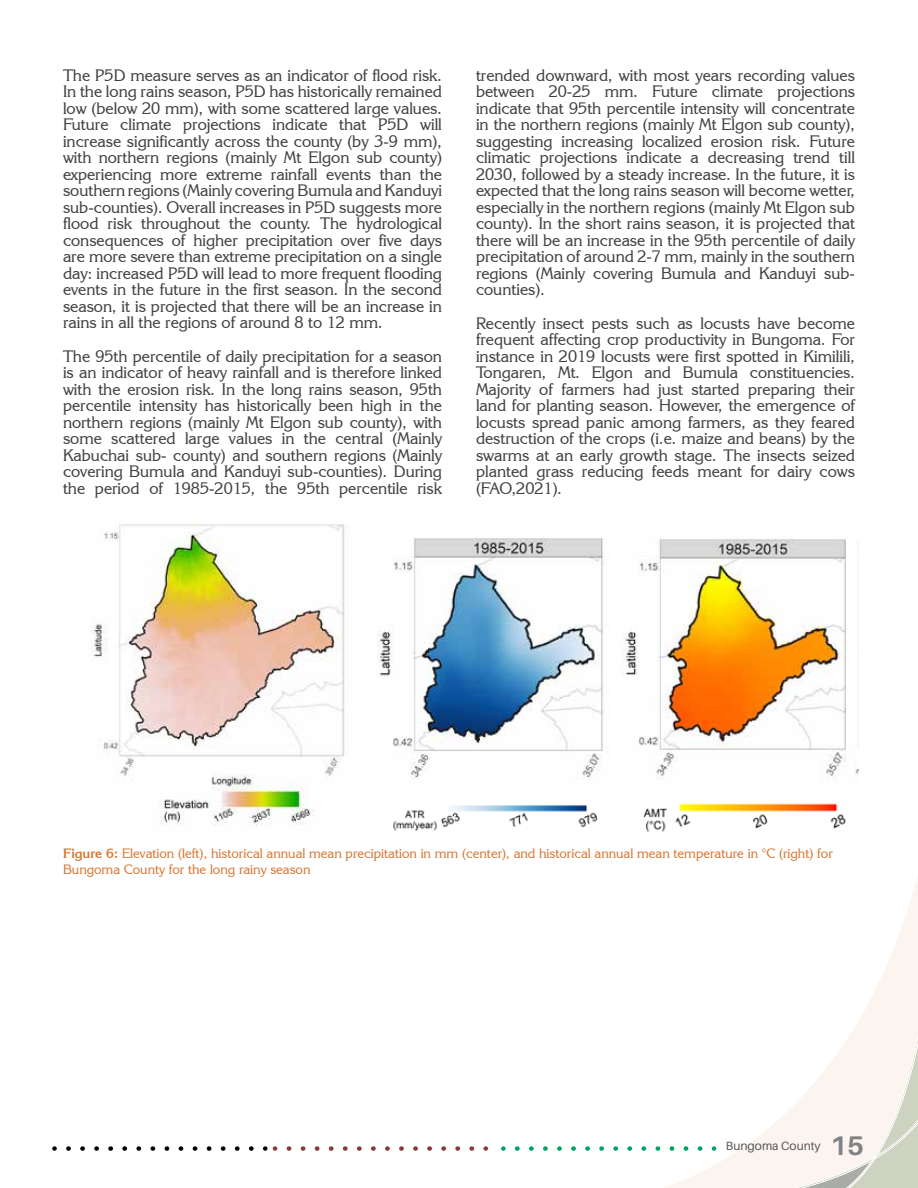
<style>
.page{position:relative;width:918px;height:1188px;background:#fff}
.page>*{position:absolute;margin:0;border:0;box-sizing:border-box;transform-origin:0 0}
.t1{font:700 27px "Aileron";color:#808285}
.t2{font:16.5px/16.5px "Korinna IT Cby BT";color:#414042;text-align:justify}
.t3{font:13.5px/16.5px "Korinna IT Cby BT";color:#d77836}
.t4{font:12px "Aileron";color:#565659}
.s1{font-weight:700}
</style>
<div class="page">
<svg style="left:664px;top:877px;width:254px;height:311px"></svg>
<svg style="left:790px;top:1035px;width:128px;height:153px"></svg>
<svg style="left:68px;top:1146px;width:186px;height:5px"></svg>
<svg style="left:289px;top:1146px;width:186px;height:5px"></svg>
<svg style="left:517px;top:1146px;width:190px;height:5px"></svg>
<img style="left:90px;top:523px;width:260px;height:303px">
<img style="left:378px;top:538px;width:226px;height:241px">
<img style="left:621px;top:538px;width:237px;height:242px">
<img style="left:393px;top:805px;width:205px;height:26px">
<img style="left:643px;top:803px;width:203px;height:29px">
<p class="t2" style="left:63px;top:66px;width:381px">The P5D measure serves as an indicator of flood risk.<br>In the long rains season, P5D has historically remained low (below 20 mm), with some scattered large values.<br>Future climate projections indicate that P5D will increase significantly across the county (by 3-9 mm), with northern regions (mainly Mt Elgon sub county) experiencing more extreme rainfall events than the southern regions (Mainly covering Bumula and Kanduyi sub-counties). Overall increases in P5D suggests more flood risk throughout the county. The hydrological consequences of higher precipitation over five days are more severe than extreme precipitation on a single day: increased P5D will lead to more frequent flooding events in the future in the first season. In the second season, it is projected that there will be an increase in rains in all the regions of around 8 to 12 mm.</p>
<p class="t2" style="left:63px;top:347px;width:381px">The 95th percentile of daily precipitation for a season is an indicator of heavy rainfall and is therefore linked with the erosion risk. In the long rains season, 95th percentile intensity has historically been high in the northern regions (mainly Mt Elgon sub county), with some scattered large values in the central (Mainly Kabuchai sub- county) and southern regions (Mainly covering Bumula and Kanduyi sub-counties). During the period of 1985-2015, the 95th percentile risk</p>
<p class="t2" style="left:476px;top:66px;width:381px">trended downward, with most years recording values between 20-25 mm. Future climate projections indicate that 95th percentile intensity will concentrate in the northern regions (mainly Mt Elgon sub county), suggesting increasing localized erosion risk. Future climatic projections indicate a decreasing trend till 2030, followed by a steady increase. In the future, it is expected that the long rains season will become wetter, especially in the northern regions (mainly Mt Elgon sub county). In the short rains season, it is projected that there will be an increase in the 95th percentile of daily precipitation of around 2-7 mm, mainly in the southern regions (Mainly covering Bumula and Kanduyi sub&shy;counties).</p>
<p class="t2" style="left:476px;top:314px;width:381px">Recently insect pests such as locusts have become frequent affecting crop productivity in Bungoma. For instance in 2019 locusts were first spotted in Kimilili, Tongaren, Mt. Elgon and Bumula constituencies.<br>Majority of farmers had just started preparing their land for planting season. However, the emergence of locusts spread panic among farmers, as they feared destruction of the crops (i.e. maize and beans) by the swarms at an early growth stage. The insects seized planted grass reducing feeds meant for dairy cows (FAO,2021).</p>
<p class="t3" style="left:63px;top:845px;width:771px"><span class="s1">Figure 6:</span> Elevation (left), historical annual mean precipitation in mm (center), and historical annual mean temperature in °C (right) for<br>Bungoma County for the long rainy season</p>
<p class="t4" style="left:726px;top:1140px;width:96px">Bungoma County</p>
<h1 class="t1" style="left:830px;top:1130px;width:35px">15</h1>
</div>
